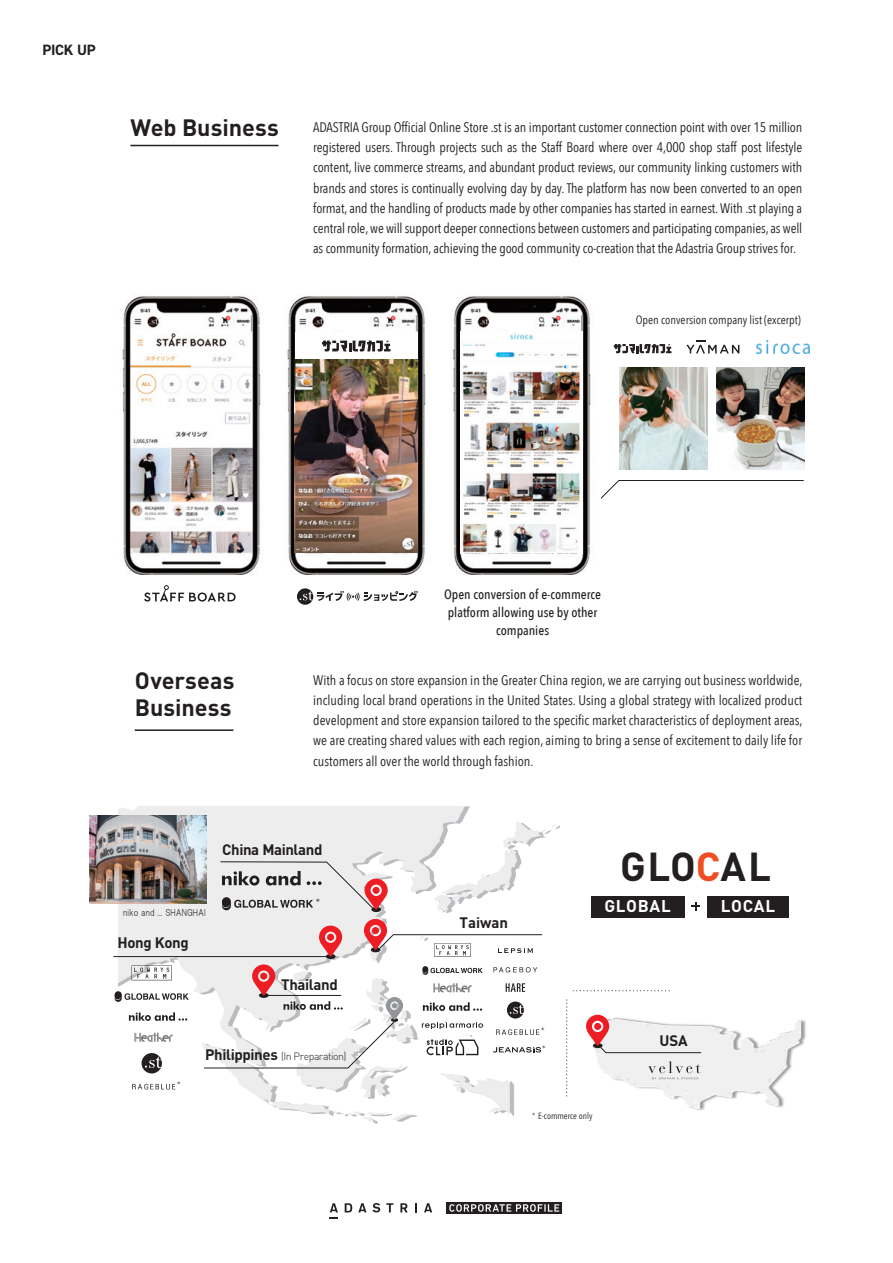
<style>
.page{position:relative;width:893px;height:1263px;background:#fff}
.page>*{position:absolute;margin:0;border:0;box-sizing:border-box;transform-origin:0 0}
.t1{font:700 39.9px "DIN";color:#231f20}
.t2{font:700 23.4px/27px "DIN";color:#231f20}
.t3{font:700 16.8px "DIN";letter-spacing:.04em;color:#fff}
.t4{font:700 15px "DIN";letter-spacing:-.025em;color:#231f20}
.t5{font:700 15px "DIN2014";letter-spacing:-.015em;color:#231f20}
.t6{font:13.8px/20.2px "Avenir Next Condensed";letter-spacing:-.005em;color:#231f20;text-align:justify}
.t7{font:500 13.5px/18px "Avenir Next Condensed";color:#231f20;text-align:center}
.t8{font:12px "Avenir Next Condensed";color:#231f20}
.t9{font:300 10.5px "DIN";letter-spacing:-.045em;color:#231f20}
.t10{font:9px "HGS Gothic M";letter-spacing:.01em;color:#231f20}
.t11{font:9px "Avenir Next Condensed";color:#231f20}
.t12{font:7.5px "HGS Gothic M";color:#231f20}
.t13{font:6px "HGS Gothic M";color:#231f20}
.t14{font:5.25px "HGS Gothic M";color:#231f20}
.s1{color:#f04d22}
</style>
<div class="page">
<div style="left:446px;top:1202px;width:116px;height:12px;background:#231f20"></div>
<svg style="left:449px;top:1204px;width:110px;height:8px"></svg>
<svg style="left:330px;top:1203px;width:8px;height:16px"></svg>
<svg style="left:345px;top:1203px;width:7px;height:9px"></svg>
<svg style="left:358px;top:1203px;width:8px;height:9px"></svg>
<svg style="left:372px;top:1203px;width:8px;height:9px"></svg>
<svg style="left:386px;top:1203px;width:7px;height:9px"></svg>
<svg style="left:400px;top:1203px;width:8px;height:9px"></svg>
<svg style="left:415px;top:1203px;width:2px;height:9px"></svg>
<svg style="left:424px;top:1203px;width:8px;height:9px"></svg>
<img style="left:594px;top:990px;width:212px;height:120px">
<img style="left:118px;top:806px;width:441px;height:317px">
<img style="left:89px;top:815px;width:117px;height:88px">
<hr style="left:135px;top:729px;width:98px;height:2px;background:#231f20">
<hr style="left:130px;top:145px;width:149px;height:1px;background:#231f20">
<div style="left:591px;top:896px;width:93px;height:21px;background:#231f20"></div>
<div style="left:707px;top:896px;width:81px;height:21px;background:#231f20"></div>
<svg style="left:691px;top:902px;width:9px;height:9px"></svg>
<svg style="left:142px;top:1053px;width:20px;height:20px"></svg>
<div style="left:326px;top:954px;width:10px;height:5px;background:#231f20;border-radius:50%"></div>
<svg style="left:319px;top:925px;width:23px;height:31px"></svg>
<div style="left:371px;top:907px;width:10px;height:5px;background:#231f20;border-radius:50%"></div>
<svg style="left:572px;top:990px;width:97px;height:1px"></svg>
<svg style="left:566px;top:999px;width:1px;height:97px"></svg>
<svg style="left:132px;top:965px;width:40px;height:15px"></svg>
<svg style="left:115px;top:991px;width:74px;height:11px"></svg>
<svg style="left:129px;top:1012px;width:58px;height:9px"></svg>
<svg style="left:507px;top:1001px;width:17px;height:17px"></svg>
<svg style="left:423px;top:1002px;width:59px;height:9px"></svg>
<svg style="left:422px;top:966px;width:61px;height:9px"></svg>
<svg style="left:427px;top:1039px;width:51px;height:16px"></svg>
<svg style="left:506px;top:983px;width:19px;height:9px"></svg>
<svg style="left:422px;top:1022px;width:61px;height:7px"></svg>
<svg style="left:493px;top:967px;width:44px;height:5px"></svg>
<svg style="left:433px;top:983px;width:39px;height:9px"></svg>
<svg style="left:586px;top:1015px;width:115px;height:38px"></svg>
<svg style="left:648px;top:1061px;width:53px;height:18px"></svg>
<svg style="left:220px;top:861px;width:168px;height:49px;background:#d3c8c9"></svg>
<svg style="left:364px;top:919px;width:179px;height:38px"></svg>
<hr style="left:113px;top:956px;width:213px;height:1px;background:#231f20">
<svg style="left:204px;top:964px;width:199px;height:104px"></svg>
<svg style="left:686px;top:340px;width:53px;height:13px"></svg>
<img style="left:757px;top:341px;width:52px;height:12px">
<svg style="left:135px;top:1033px;width:38px;height:9px"></svg>
<img style="left:122px;top:296px;width:139px;height:279px">
<img style="left:287px;top:296px;width:139px;height:279px">
<img style="left:295px;top:359px;width:122px;height:193px">
<div style="left:295px;top:333px;width:122px;height:26px;background:#fff"></div>
<svg style="left:322px;top:341px;width:68px;height:10px"></svg>
<svg style="left:614px;top:344px;width:57px;height:9px"></svg>
<img style="left:452px;top:296px;width:139px;height:279px">
<img style="left:460px;top:331px;width:123px;height:222px">
<img style="left:619px;top:368px;width:88px;height:101px">
<img style="left:716px;top:368px;width:88px;height:101px">
<svg style="left:600px;top:480px;width:204px;height:19px"></svg>
<svg style="left:132px;top:1084px;width:43px;height:5px"></svg>
<svg style="left:493px;top:1047px;width:48px;height:5px"></svg>
<svg style="left:496px;top:1029px;width:43px;height:6px"></svg>
<svg style="left:297px;top:588px;width:121px;height:17px"></svg>
<svg style="left:144px;top:585px;width:92px;height:16px"></svg>
<p class="t5" style="left:42px;top:40px;width:55px">PICK UP</p>
<h2 class="t2" style="left:131px;top:113px;width:150px">Web Business</h2>
<p class="t6" style="left:313px;top:116px;width:491px">ADASTRIA Group Official Online Store anisst. important customer connection point with over 15 million registered users. Through projects such as the Staff Board where over 4,000 shop staff post lifestyle content, live commerce streams, and abundant product reviews, our community linking customers with brands and stores is continually evolving day by day. The platform has now been converted to an open format, and the handling of products made by other companies has started in earnest.With s t. playing a central role,we will support deeper connections between customers and participating companies as, well as community formation,achieving the good community co-creation that the Adastria Group strives for.</p>
<p class="t8" style="left:636px;top:309px;width:167px">Open conversion company list (excerpt(</p>
<h2 class="t2" style="left:135px;top:666px;width:101px">Overseas<br>Business</h2>
<p class="t7" style="left:444px;top:585px;width:159px">Open conversion of -e commerce platform allowing use by other companies</p>
<p class="t6" style="left:313px;top:669px;width:491px">With a focus on store expansion in the Greater China region, we are carrying out business worldwide, including local brand operations in the United States. Using a global strategy with localized product development and store expansion tailored to the specific market characteristics of deployment areas, we are creating shared values with each region, aiming to bring a sense of excitement to daily life for customers all over the world through fashion.</p>
<p class="t4" style="left:222px;top:839px;width:102px">China Mainland</p>
<p class="t10" style="left:123px;top:908px;width:84px">niko and ... SHANGHAI</p>
<p class="t4" style="left:118px;top:932px;width:73px">Hong Kong</p>
<p class="t12" style="left:316px;top:896px;width:6px">*</p>
<p class="t4" style="left:281px;top:974px;width:58px">Thailand</p>
<p class="t13" style="left:177px;top:1080px;width:5px">*</p>
<p class="t4" style="left:205px;top:1045px;width:74px">Philippines</p>
<p class="t9" style="left:281px;top:1050px;width:67px">In( Preparation(</p>
<p class="t4" style="left:459px;top:912px;width:50px">Taiwan</p>
<h1 class="t1" style="left:620px;top:840px;width:152px">GLO<span class="s1">C</span>AL</h1>
<p class="t3" style="left:604px;top:895px;width:68px">GLOBAL</p>
<p class="t3" style="left:721px;top:895px;width:56px">LOCAL</p>
<p class="t13" style="left:541px;top:1025px;width:5px">*</p>
<p class="t13" style="left:542px;top:1043px;width:5px">*</p>
<p class="t11" style="left:538px;top:1108px;width:56px">-E commerce only</p>
<p class="t14" style="left:532px;top:1112px;width:5px">*</p>
<p class="t4" style="left:659px;top:1031px;width:30px">USA</p>
</div>
